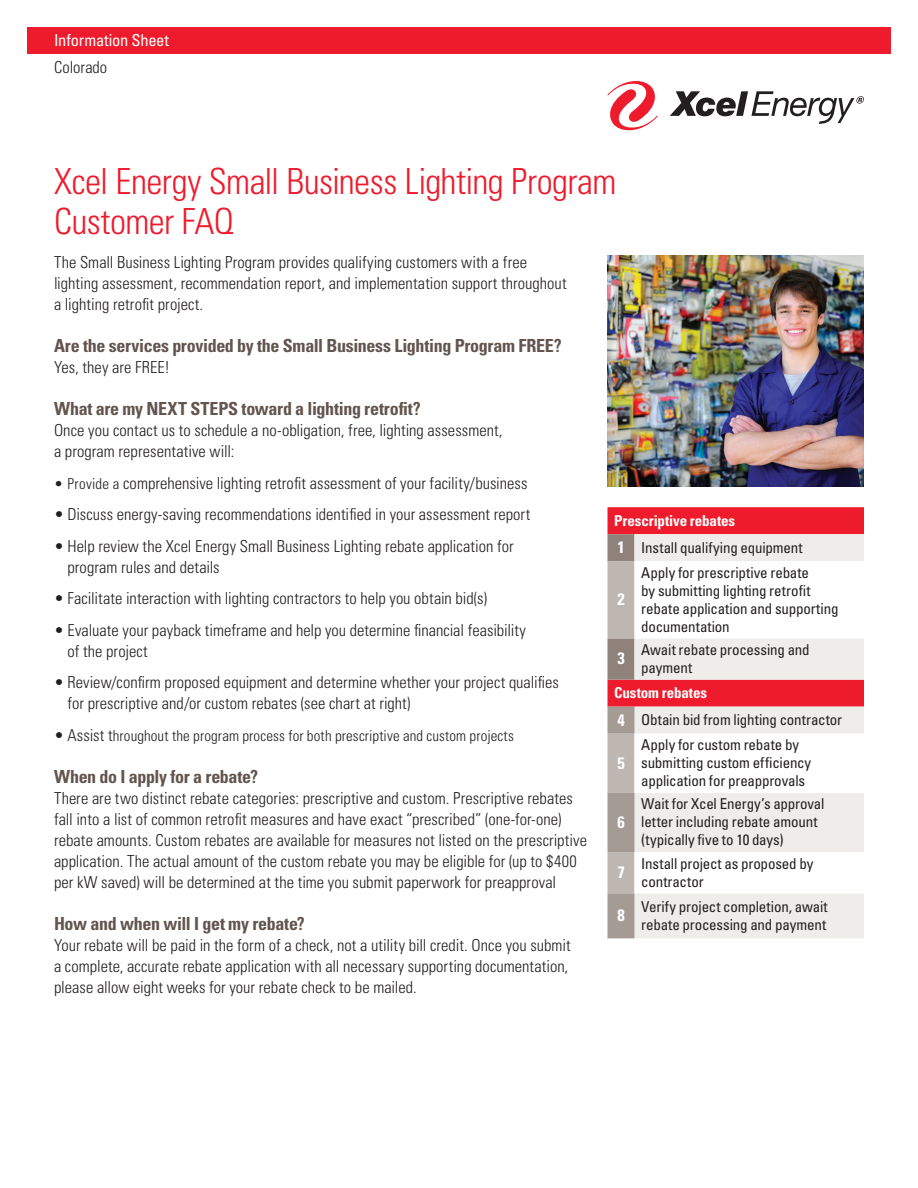
<style>
.page{position:relative;width:918px;height:1188px;background:#fff}
.page>*{position:absolute;margin:0;border:0;box-sizing:border-box;transform-origin:0 0}
.t1{font:300 condensed 36px/40.5px "Univers LT Std";letter-spacing:-.015em;color:#ee1b2c}
.t2{font:700 condensed 18px "Univers LT Std";letter-spacing:-.015em;color:#62544e}
.t3{font:300 condensed 16.5px/21px "Univers LT Std";letter-spacing:.005em;color:#231f20}
.t4{font:condensed 16.5px "Univers LT Std";letter-spacing:-.015em;color:#fff}
.t5{font:700 condensed 16.5px "Univers LT Std";color:#fff}
.t6{font:condensed 15px/18px "Univers LT Std";letter-spacing:-.01em;color:#231f20}
.t7{font:300 condensed 15px "Univers LT Std";letter-spacing:.01em;color:#231f20}
.s1{font-size:15px}
.s2{font-size:16.5px}
.s3{font-weight:700;color:#fff}
.s4{font-weight:700;font-size:16.5px;color:#fff}
</style>
<div class="page">
<div style="left:27px;top:27px;width:864px;height:27px;background:#ee1b2c"></div>
<svg style="left:608px;top:81px;width:50px;height:49px"></svg>
<svg style="left:670px;top:91px;width:194px;height:33px"></svg>
<img style="left:608px;top:255px;width:256px;height:231px">
<div style="left:608px;top:507px;width:256px;height:27px;background:#ee1b2c"></div>
<div style="left:634px;top:534px;width:230px;height:404px;background:#efedea"></div>
<svg style="left:634px;top:561px;width:230px;height:332px"></svg>
<svg style="left:608px;top:534px;width:26px;height:404px;background:#b19a96"></svg>
<p class="t4" style="left:54px;top:29px;width:117px">Information Sheet</p>
<p class="t3" style="left:54px;top:56px;width:55px">Colorado</p>
<h1 class="t1" style="left:54px;top:161px;width:564px">Xcel Energy Small Business Lighting Program<br>Customer FAQ</h1>
<p class="t3" style="left:54px;top:252px;width:514px">The Small Business Lighting Program provides qualifying customers with a free lighting assessment, recommendation report, and implementation support throughout a lighting retrofit project.</p>
<p class="t2" style="left:54px;top:335px;width:509px">Are the services provided by the Small Business Lighting Program FREE?</p>
<p class="t3" style="left:54px;top:357px;width:118px">Yes, they are FREE!</p>
<p class="t2" style="left:54px;top:398px;width:368px">What are my NEXT STEPS toward a lighting retrofit?</p>
<p class="t3" style="left:54px;top:420px;width:450px">Once you contact us to schedule a no-obligation, free, lighting assessment, a program representative will:</p>
<p class="t3" style="left:54px;top:473px;width:475px"><span class="s1">• Provide a</span> comprehensive lighting retrofit assessment of your facility/business</p>
<p class="t3" style="left:54px;top:504px;width:478px">• Discuss energy-saving recommendations identified in your assessment report</p>
<p class="t3" style="left:68px;top:536px;width:448px;text-indent:-13px">• Help review the Xcel Energy Small Business Lighting rebate application for program rules and details</p>
<p class="t3" style="left:54px;top:588px;width:435px">• Facilitate interaction with lighting contractors to help you obtain bid(s)</p>
<p class="t3" style="left:68px;top:620px;width:460px;text-indent:-13px">• Evaluate your payback timeframe and help you determine financial feasibility of the project</p>
<p class="t3" style="left:68px;top:672px;width:493px;text-indent:-13px">• Review/confirm proposed equipment and determine whether your project qualifies for prescriptive and/or custom rebates (see chart at right)</p>
<p class="t7" style="left:54px;top:727px;width:461px"><span class="s2">• Assist t</span>hroughout the program process for both prescriptive and custom projects</p>
<p class="t2" style="left:54px;top:766px;width:206px">When do I apply for a rebate?</p>
<p class="t3" style="left:54px;top:788px;width:535px">There are two distinct rebate categories: prescriptive and custom. Prescriptive rebates fall into a list of common retrofit measures and have exact “prescribed” (one-for-one) rebate amounts. Custom rebates are available for measures not listed on the prescriptive application. The actual amount of the custom rebate you may be eligible for (up to $400 per kW saved) will be determined at the time you submit paperwork for preapproval</p>
<p class="t2" style="left:54px;top:913px;width:252px">How and when will I get my rebate?</p>
<p class="t3" style="left:54px;top:935px;width:518px">Your rebate will be paid in the form of a check, not a utility bill credit. Once you submit a complete, accurate rebate application with all necessary supporting documentation, please allow eight weeks for your rebate check to be mailed.</p>
<p class="t6" style="left:614px;top:507px;width:190px;line-height:27px"><span class="s3">Prescriptive rebates<br></span><span class="s4">1</span> Install qualifying equipment</p>
<p class="t5" style="left:617px;top:589px;width:9px">2</p>
<p class="t6" style="left:641px;top:563px;width:199px">Apply for prescriptive rebate<br>by submitting lighting retrofit rebate application and supporting documentation</p>
<p class="t5" style="left:617px;top:648px;width:9px">3</p>
<p class="t6" style="left:641px;top:640px;width:170px">Await rebate processing and payment</p>
<p class="t6" style="left:614px;top:679px;width:229px;line-height:27px"><span class="s3">Custom rebates<br></span><span class="s4">4</span> Obtain bid from lighting contractor</p>
<p class="t5" style="left:617px;top:753px;width:9px">5</p>
<p class="t6" style="left:641px;top:736px;width:171px">Apply for custom rebate by submitting custom efficiency application for preapprovals</p>
<p class="t6" style="left:641px;top:795px;width:185px">Wait for Xcel Energy’s approval letter including rebate amount (typically five to 10 days)</p>
<p class="t5" style="left:617px;top:812px;width:9px">6</p>
<p class="t5" style="left:617px;top:862px;width:9px">7</p>
<p class="t6" style="left:641px;top:854px;width:174px">Install project as proposed by contractor</p>
<p class="t5" style="left:617px;top:905px;width:9px">8</p>
<p class="t6" style="left:641px;top:897px;width:188px">Verify project completion, await rebate processing and payment</p>
</div>
